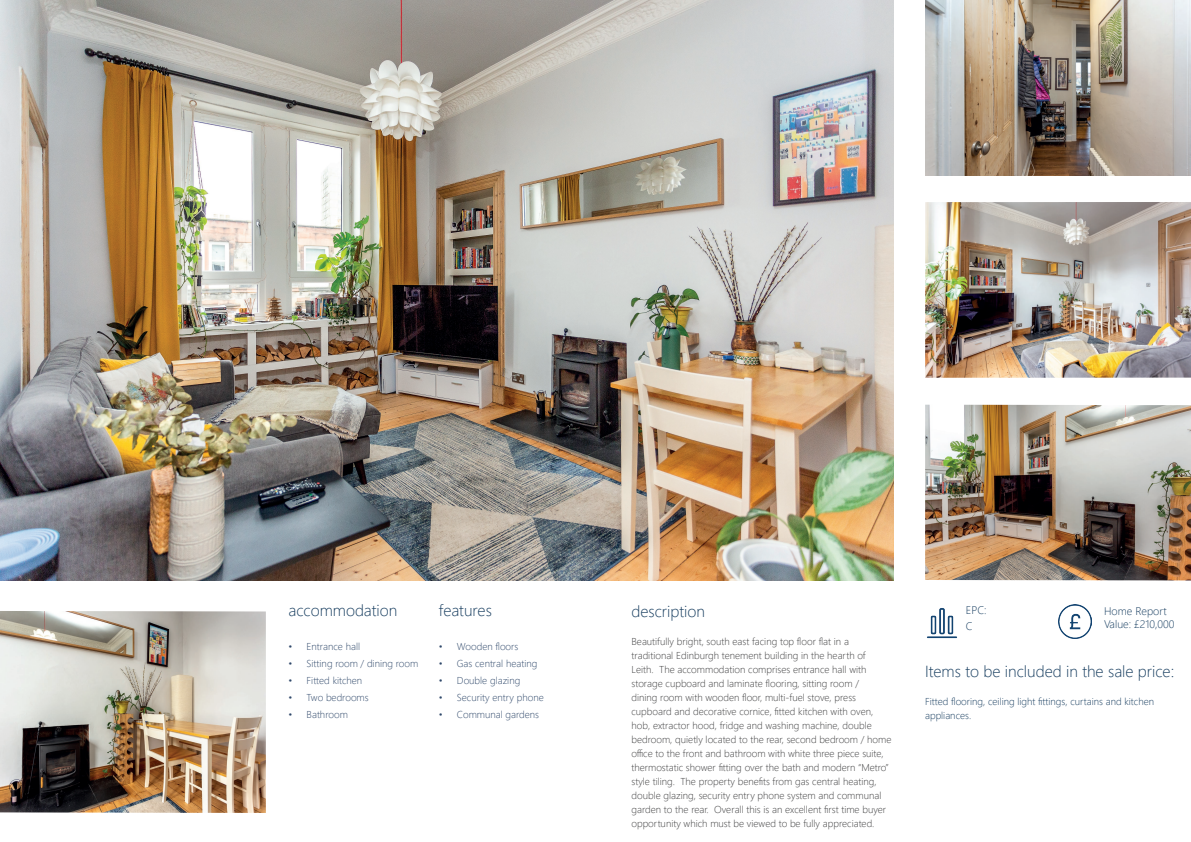
<style>
.page{position:relative;width:1191px;height:842px;background:#fff}
.page>*{position:absolute;margin:0;border:0;box-sizing:border-box;transform-origin:0 0}
.t1{font:300 16px "Segoe UI";color:#173d5f}
.t2{font:300 11px/16px "Segoe UI";color:#153c5f}
.t3{font:300 10px/14px "Segoe UI";color:#3e3e3f}
.t4{font:300 10px "Segoe UI";color:#2f486a}
.t5{font:300 10px/14px "Segoe UI";color:#173d5f}
</style>
<div class="page">
<img style="left:0;top:0;width:893px;height:580px">
<img style="left:925px;top:0;width:266px;height:176px">
<img style="left:925px;top:202px;width:266px;height:176px">
<img style="left:925px;top:405px;width:266px;height:175px">
<img style="left:1058px;top:605px;width:33px;height:33px">
<img style="left:927px;top:608px;width:30px;height:31px">
<img style="left:0;top:611px;width:266px;height:202px">
<h1 class="t1" style="left:289px;top:595px;width:110px">accommodation</h1>
<p class="t4" style="left:289px;top:637px;width:73px">• Entrance hall</p>
<p class="t4" style="left:289px;top:654px;width:131px">• Sitting room / dining room</p>
<p class="t4" style="left:289px;top:671px;width:75px">• Fitted kitchen</p>
<p class="t4" style="left:289px;top:688px;width:82px">• Two bedrooms</p>
<p class="t4" style="left:289px;top:705px;width:61px">• Bathroom</p>
<h1 class="t1" style="left:439px;top:595px;width:54px">features</h1>
<p class="t4" style="left:439px;top:637px;width:81px">• Wooden floors</p>
<p class="t4" style="left:439px;top:654px;width:100px">• Gas central heating</p>
<p class="t4" style="left:439px;top:671px;width:83px">• Double glazing</p>
<p class="t4" style="left:439px;top:688px;width:106px">• Security entry phone</p>
<p class="t4" style="left:439px;top:705px;width:102px">• Communal gardens</p>
<h1 class="t1" style="left:631px;top:596px;width:75px">description</h1>
<p class="t3" style="left:631px;top:634px;width:261px">Beautifully bright, south east facing top floor flat in a traditional Edinburgh tenement building in the hearth of<br>Leith. The accommodation comprises entrance hall with storage cupboard and laminate flooring, sitting room /<br>dining room with wooden floor, multi-fuel stove, press cupboard and decorative cornice, fitted kitchen with oven, hob, extractor hood, fridge and washing machine, double bedroom, quietly located to the rear, second bedroom / home office to the front and bathroom with white three piece suite, thermostatic shower fitting over the bath and modern “Metro” style tiling. The property benefits from gas central heating, double glazing, security entry phone system and communal garden to the rear. Overall this is an excellent first time buyer opportunity which must be viewed to be fully appreciated.</p>
<p class="t2" style="left:966px;top:600px;width:22px">EPC:<br>C</p>
<p class="t2" style="left:1104px;top:603px;width:72px;line-height:13.2px">Home Report<br>Value: £210,000</p>
<h1 class="t1" style="left:925px;top:656px;width:251px">Items to be included in the sale price:</h1>
<p class="t5" style="left:925px;top:694px;width:230px">Fitted flooring, ceiling light fittings, curtains and kitchen appliances.</p>
</div>
